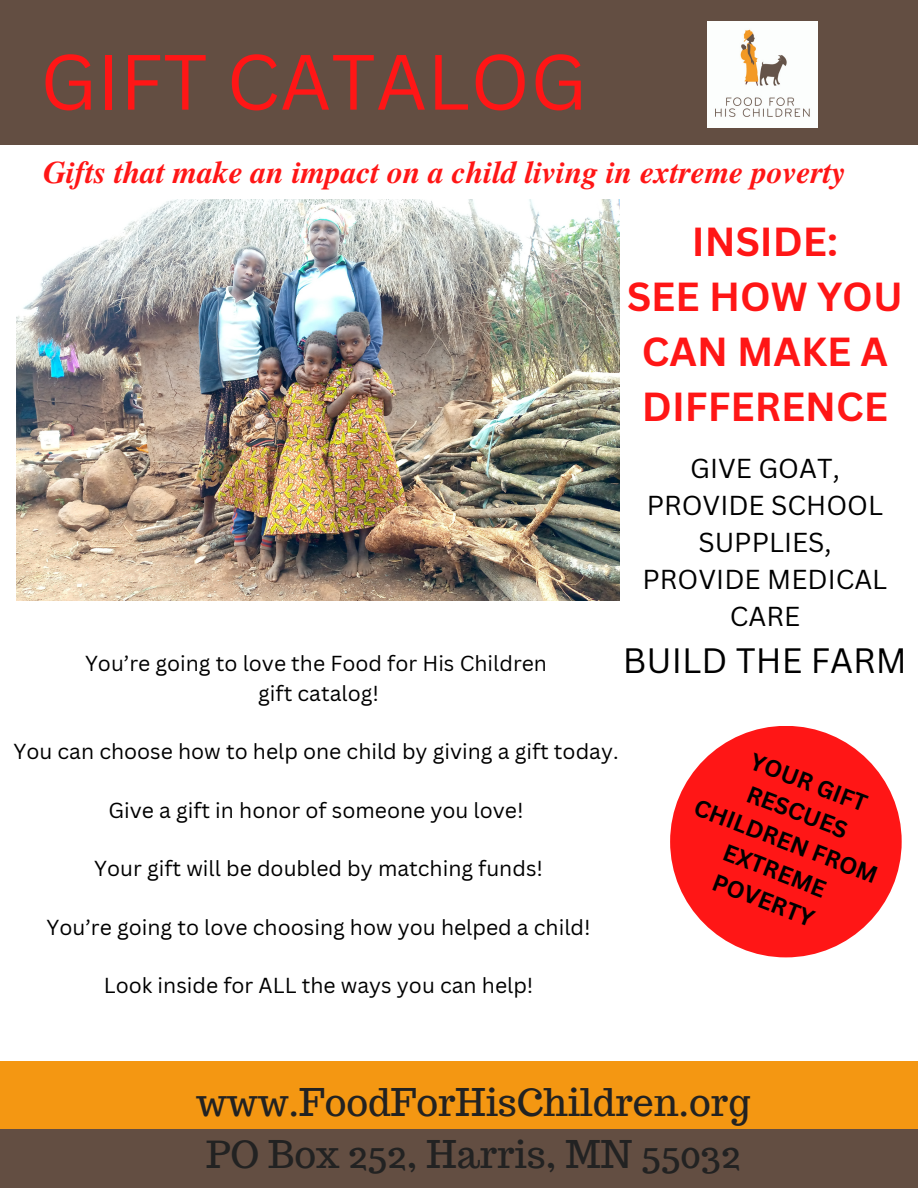
<style>
.page{position:relative;width:918px;height:1188px;background:#fff}
.page>*{position:absolute;margin:0;border:0;box-sizing:border-box;transform-origin:0 0}
.t1{font:76.5px "Canva Sans";color:#ff1616}
.t2{font:700 39.45px/55.2px "Canva Sans";color:#ff1616;text-align:center}
.t3{font:37.35px/51.8px "Trocchi";color:#222}
.t4{font:34.35px "Canva Sans";color:#000}
.t5{font:italic 700 31.5px "Te X Gyre Termes";color:#ff1616}
.t6{font:26.7px/37.2px "Canva Sans";color:#000;text-align:center}
.t7{font:700 23.25px "Canva Sans";color:#000}
.t8{font:21.15px "Canva Sans";color:#000}
</style>
<div class="page">
<div style="left:0;top:0;width:918px;height:144px;background:#634e42"></div>
<div style="left:0;top:1062px;width:918px;height:126px;background:#f49712"></div>
<div style="left:0;top:1129px;width:918px;height:59px;background:#634e42"></div>
<img style="left:708px;top:21px;width:110px;height:106px">
<img style="left:17px;top:199px;width:603px;height:402px">
<div style="left:670px;top:726px;width:232px;height:231px;background:#ff1616;border-radius:50%"></div>
<h5 class="t1" style="left:40px;top:28px;width:548px">GIFT CATALOG</h5>
<h2 class="t5" style="left:43px;top:149px;width:804px">Gifts that make an impact on a child living in extreme poverty</h2>
<p class="t2" style="left:627px;top:213px;width:277px">INSIDE:<br>SEE HOW YOU<br>CAN MAKE A<br>DIFFERENCE</p>
<p class="t6" style="left:643px;top:449px;width:246px">GIVE GOAT,<br>PROVIDE SCHOOL<br>SUPPLIES,<br>PROVIDE MEDICAL<br>CARE</p>
<p class="t8" style="left:85px;top:649px;width:464px">You’re going to love the Food for His Children</p>
<p class="t4" style="left:623px;top:636px;width:285px">BUILD THE FARM</p>
<p class="t8" style="left:258px;top:678px;width:122px">gift catalog!</p>
<p class="t8" style="left:13px;top:737px;width:607px">You can choose how to help one child by giving a gift today.</p>
<p class="t8" style="left:108px;top:795px;width:417px">Give a gift in honor of someone you love!</p>
<p class="t8" style="left:94px;top:854px;width:450px">Your gift will be doubled by matching funds!</p>
<h6 class="t8" style="left:47px;top:912px;width:546px">You’re going to love choosing how you helped a child!</h6>
<h3 class="t8" style="left:104px;top:971px;width:431px">Look inside for ALL the ways you can help!</h3>
<p class="t7" style="left:757px;top:745px;width:125px;rotate:21deg">YOUR GIFT</p>
<p class="t7" style="left:754px;top:777px;width:108px;rotate:21deg">RESCUES</p>
<p class="t7" style="left:701px;top:791px;width:196px;rotate:21deg">CHILDREN FROM</p>
<p class="t7" style="left:730px;top:836px;width:110px;rotate:21deg">EXTREME</p>
<p class="t7" style="left:719px;top:865px;width:109px;rotate:21deg">POVERTY</p>
<h4 class="t3" style="left:196px;top:1076px;width:555px">www.FoodForHisChildren.org<br>PO Box 252, Harris, MN 55032</h4>
</div>
